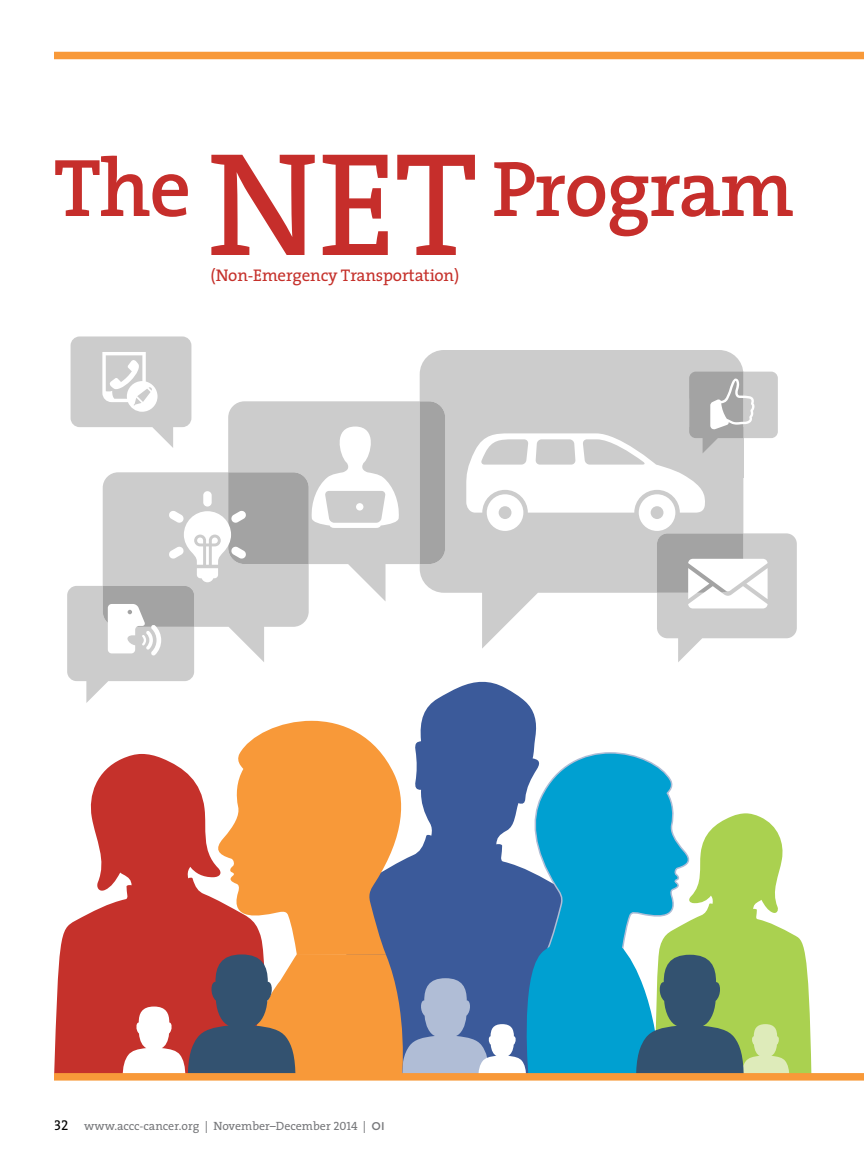
<style>
.page{position:relative;width:864px;height:1161px;background:#fff}
.page>*{position:absolute;margin:0;border:0;box-sizing:border-box;transform-origin:0 0}
.t1{font:600 79.5px "The Serif";letter-spacing:-.02em;color:#c62e2b}
.t2{font:16.95px "The Serif";letter-spacing:-.01em;color:#c5312b}
.t3{font:14.25px "The Serif Caps";color:#000}
.t4{font:12px "The Serif";color:#77787b}
.s1{font-size:82.5px}
.s2{font-weight:400;font-size:148.5px}
.s3{font-family:"The Serif Caps"}
.s4{font-family:"Gotham HTF";font-weight:500;font-size:11.25px}
</style>
<div class="page">
<svg style="left:54px;top:758px;width:69px;height:315px;fill:#c5312b"></svg>
<svg style="left:415px;top:681px;width:122px;height:70px;background:#5973a9"></svg>
<svg style="left:241px;top:721px;width:139px;height:30px;fill:#f89939"></svg>
<svg style="left:790px;top:933px;width:22px;height:140px;fill:#aad150"></svg>
<svg style="left:123px;top:751px;width:667px;height:322px"></svg>
<div style="left:445px;top:350px;width:298px;height:243px;background:#ccc"></div>
<svg style="left:466px;top:372px;width:331px;height:290px"></svg>
<svg style="left:67px;top:336px;width:378px;height:367px"></svg>
<div style="left:54px;top:52px;width:810px;height:7px;background:#f89939"></div>
<div style="left:54px;top:1073px;width:810px;height:8px;background:#f89939"></div>
<h1 class="t1" style="left:54px;top:123px;width:742px"><span class="s1">The</span> <span class="s2">NET</span> Program</h1>
<h2 class="t2" style="left:211px;top:262px;width:250px">(Non-Emergency Transportation)</h2>
<p class="t3" style="left:54px;top:1113px;width:16px">32</p>
<p class="t4" style="left:84px;top:1116px;width:302px">www.accc-cancer.org | November–December <span class="s3">2014</span> | <span class="s4">OI</span></p>
</div>
